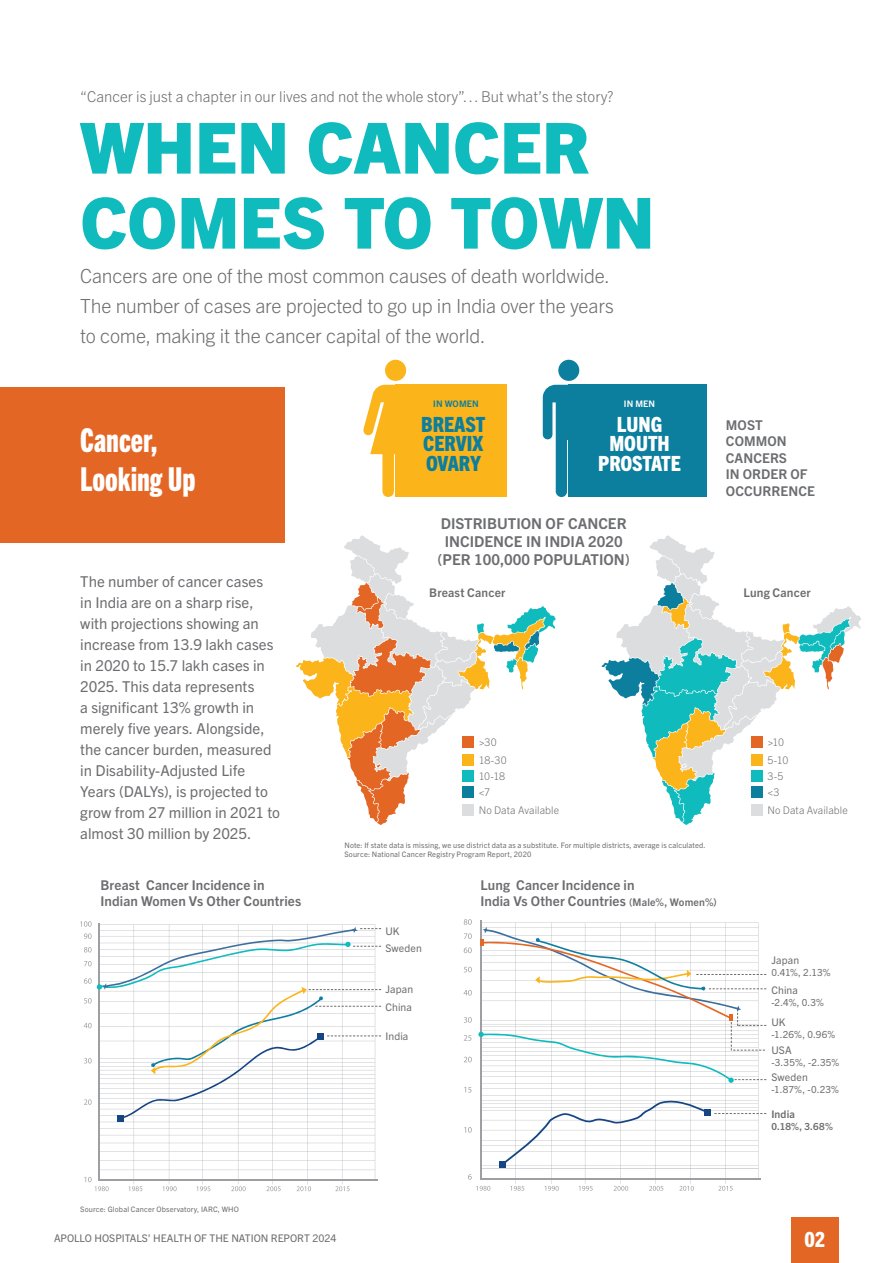
<style>
.page{position:relative;width:893px;height:1263px;background:#fff}
.page>*{position:absolute;margin:0;border:0;box-sizing:border-box;transform-origin:0 0}
.t1{font:800 70.5px/75px "Trade Gothic Next LT Pro";color:#0fbbbd}
.t2{font:33px/39px "Trade Gothic Next LT Pro Hv Cm";color:#fff}
.t3{font:800 condensed 21px/19.5px "Trade Gothic Next LT Pro";color:#fff;text-align:center}
.t4{font:800 condensed 21px/19.5px "Trade Gothic Next LT Pro";color:#0c7e9e;text-align:justify}
.t5{font:300 19.5px/30px "Trade Gothic Next LT Pro";letter-spacing:-.01em;color:#6c6d70}
.t6{font:15px/21px "Trade Gothic Next LT Pro";color:#6c6d70}
.t7{font:300 15px "Trade Gothic Next LT Pro";color:#6c6d70}
.t8{font:700 15px/18px "Trade Gothic Next LT Pro";color:#6c6d70;text-align:center}
.t9{font:700 13.5px/16.5px "Trade Gothic Next LT Pro";letter-spacing:.01em;color:#6c6d70}
.t10{font:700 12px "Trade Gothic Next LT Pro";letter-spacing:.015em;color:#6c6d70}
.t11{font:10.5px "Trade Gothic Next LT Pro";letter-spacing:.005em;color:#6c6d70}
.t12{font:300 10.5px "Trade Gothic Next LT Pro";letter-spacing:.01em;color:#6c6d70}
.t13{font:700 10.5px "Trade Gothic Next LT Pro";letter-spacing:.015em;color:#6c6d70}
.t14{font:9.75px "Trade Gothic Next LT Pro";letter-spacing:.015em;color:#6c6d70}
.t15{font:700 9.75px "Trade Gothic Next LT Pro";color:#6c6d70}
.t16{font:700 9px "Trade Gothic Next LT Pro";letter-spacing:.015em;color:#0c7e9e}
.t17{font:700 9px "Trade Gothic Next LT Pro";color:#fff}
.t18{font:7.5px/9px "Trade Gothic Next LT Pro";letter-spacing:.02em;color:#6c6d70}
.s1{font-size:10.5px}
</style>
<div class="page">
<div style="left:791px;top:1217px;width:48px;height:46px;background:#e36625"></div>
<div style="left:0;top:387px;width:285px;height:155px;background:#e36625"></div>
<svg style="left:296px;top:535px;width:260px;height:290px"></svg>
<div style="left:463px;top:754px;width:11px;height:12px;background:#fbb419"></div>
<div style="left:463px;top:737px;width:11px;height:11px;background:#e36625"></div>
<div style="left:463px;top:770px;width:11px;height:12px;background:#0fbbbd"></div>
<div style="left:463px;top:786px;width:11px;height:12px;background:#0c7e9e"></div>
<div style="left:463px;top:804px;width:11px;height:11px;background:#dcdddf"></div>
<svg style="left:601px;top:535px;width:260px;height:290px"></svg>
<div style="left:396px;top:385px;width:111px;height:112px;background:#fbb419"></div>
<svg style="left:363px;top:385px;width:33px;height:112px"></svg>
<div style="left:385px;top:360px;width:21px;height:21px;background:#fbb419;border-radius:50%"></div>
<svg style="left:543px;top:360px;width:52px;height:137px"></svg>
<div style="left:569px;top:385px;width:138px;height:112px;background:#0c7e9e"></div>
<svg style="left:100px;top:1119px;width:275px;height:65px"></svg>
<svg style="left:84px;top:1177px;width:25px;height:14px"></svg>
<svg style="left:129px;top:1186px;width:13px;height:5px"></svg>
<svg style="left:163px;top:1186px;width:14px;height:5px"></svg>
<svg style="left:197px;top:1186px;width:13px;height:5px"></svg>
<svg style="left:231px;top:1186px;width:15px;height:5px"></svg>
<svg style="left:266px;top:1186px;width:15px;height:5px"></svg>
<svg style="left:297px;top:1186px;width:14px;height:5px"></svg>
<svg style="left:335px;top:1186px;width:15px;height:5px"></svg>
<hr style="left:99px;top:1179px;width:279px;height:1px;background:#9d9fa2">
<hr style="left:99px;top:923px;width:1px;height:256px;background:#9d9fa2">
<div style="left:117px;top:1115px;width:7px;height:6px;background:#154583"></div>
<svg style="left:482px;top:922px;width:276px;height:262px"></svg>
<svg style="left:464px;top:919px;width:8px;height:6px"></svg>
<svg style="left:464px;top:933px;width:8px;height:6px"></svg>
<svg style="left:464px;top:947px;width:8px;height:6px"></svg>
<svg style="left:464px;top:967px;width:8px;height:5px"></svg>
<svg style="left:464px;top:990px;width:8px;height:5px"></svg>
<svg style="left:464px;top:1017px;width:8px;height:6px"></svg>
<svg style="left:464px;top:1057px;width:8px;height:5px"></svg>
<svg style="left:464px;top:1087px;width:7px;height:5px"></svg>
<svg style="left:464px;top:1035px;width:7px;height:6px"></svg>
<svg style="left:464px;top:1127px;width:8px;height:5px"></svg>
<svg style="left:468px;top:1174px;width:4px;height:6px"></svg>
<svg style="left:476px;top:1186px;width:14px;height:5px"></svg>
<svg style="left:510px;top:1186px;width:14px;height:5px"></svg>
<svg style="left:545px;top:1186px;width:14px;height:5px"></svg>
<svg style="left:579px;top:1186px;width:14px;height:5px"></svg>
<svg style="left:614px;top:1186px;width:14px;height:5px"></svg>
<svg style="left:649px;top:1186px;width:14px;height:5px"></svg>
<svg style="left:679px;top:1186px;width:15px;height:5px"></svg>
<svg style="left:718px;top:1186px;width:15px;height:5px"></svg>
<hr style="left:480px;top:1178px;width:281px;height:2px;background:#9d9fa2">
<hr style="left:480px;top:921px;width:2px;height:258px;background:#9d9fa2">
<svg style="left:482px;top:1098px;width:284px;height:71px"></svg>
<svg style="left:80px;top:921px;width:301px;height:198px"></svg>
<svg style="left:478px;top:927px;width:288px;height:156px"></svg>
<p class="t7" style="left:80px;top:86px;width:535px">“Cancer is just a chapter in our lives and not the whole story”… But what’s the story?</p>
<h1 class="t1" style="left:80px;top:106px;width:576px">WHEN CANCER<br>COMES TO TOWN</h1>
<h3 class="t5" style="left:80px;top:260px;width:535px">Cancers are one of the most common causes of death worldwide.<br>The number of cases are projected to go up in India over the years to come, making it the cancer capital of the world.</h3>
<p class="t16" style="left:433px;top:397px;width:47px">IN WOMEN</p>
<p class="t17" style="left:624px;top:397px;width:33px">IN MEN</p>
<h2 class="t2" style="left:80px;top:419px;width:117px">Cancer,<br>Looking Up</h2>
<h3 class="t4" style="left:421px;top:413px;width:66px">BREAST CERVIX OVARY</h3>
<h3 class="t3" style="left:598px;top:413px;width:84px">LUNG<br>MOUTH<br>PROSTATE</h3>
<p class="t8" style="left:437px;top:514px;width:194px">DISTRIBUTION OF CANCER<br>INCIDENCE IN INDIA 2020 (PER 100,000 POPULATION)</p>
<p class="t9" style="left:726px;top:416px;width:91px">MOST<br>COMMON<br>CANCERS<br>IN ORDER OF<br>OCCURRENCE</p>
<p class="t6" style="left:80px;top:570px;width:201px">The number of cancer cases<br>in India are on a sharp rise, with projections showing an increase from 13.9 lakh cases in 2020 to 15.7 lakh cases in<br>2025. This data represents<br>a significant 13% growth in merely five years. Alongside, the cancer burden, measured in Disability-Adjusted Life<br>Years (DALYs), is projected to grow from 27 million in 2021 to almost 30 million by 2025.</p>
<p class="t10" style="left:429px;top:585px;width:78px">Breast Cancer</p>
<p class="t10" style="left:743px;top:585px;width:69px">Lung Cancer</p>
<p class="t12" style="left:479px;top:735px;width:19px">&gt;30</p>
<p class="t12" style="left:767px;top:735px;width:18px">&gt;10</p>
<p class="t12" style="left:479px;top:769px;width:28px">10-18</p>
<p class="t12" style="left:767px;top:769px;width:17px">3-5</p>
<p class="t12" style="left:479px;top:785px;width:13px">&lt;7</p>
<p class="t12" style="left:767px;top:785px;width:14px">&lt;3</p>
<p class="t12" style="left:479px;top:803px;width:82px">No Data Available</p>
<p class="t12" style="left:767px;top:803px;width:82px">No Data Available</p>
<p class="t12" style="left:479px;top:753px;width:29px">18-30</p>
<p class="t12" style="left:767px;top:753px;width:22px">5-10</p>
<p class="t18" style="left:344px;top:840px;width:363px">Note: If state data is missing, we use district data as a substitute. For multiple districts, average is calculated.<br>Source: National Cancer Registry Program Report, 2020</p>
<p class="t9" style="left:101px;top:876px;width:202px">Breast Cancer Incidence in<br>Indian Women Vs Other Countries</p>
<p class="t9" style="left:480px;top:876px;width:238px">Lung Cancer Incidence in<br>India Vs Other Countries <span class="s1">(Male%, Women%)</span></p>
<p class="t11" style="left:385px;top:924px;width:16px">UK</p>
<p class="t11" style="left:385px;top:941px;width:38px">Sweden</p>
<p class="t11" style="left:385px;top:982px;width:29px">Japan</p>
<p class="t11" style="left:385px;top:999px;width:28px">China</p>
<p class="t11" style="left:385px;top:1028px;width:25px">India</p>
<p class="t18" style="left:80px;top:1205px;width:160px">Source: Global Cancer Observatory, IARC, WHO</p>
<p class="t11" style="left:54px;top:1231px;width:284px">APOLLO HOSPITALS’ HEALTH OF THE NATION REPORT 2024</p>
<p class="t11" style="left:771px;top:952px;width:29px">Japan</p>
<p class="t14" style="left:771px;top:965px;width:61px">0.41%, 2.13%</p>
<p class="t11" style="left:771px;top:983px;width:28px">China</p>
<p class="t14" style="left:771px;top:996px;width:54px">-2.4%, 0.3%</p>
<p class="t11" style="left:771px;top:1015px;width:16px">UK</p>
<p class="t14" style="left:771px;top:1028px;width:65px">-1.26%, 0.96%</p>
<p class="t11" style="left:771px;top:1043px;width:22px">USA</p>
<p class="t14" style="left:771px;top:1056px;width:69px">-3.35%, -2.35%</p>
<p class="t11" style="left:771px;top:1070px;width:38px">Sweden</p>
<p class="t14" style="left:771px;top:1083px;width:69px">-1.87%, -0.23%</p>
<p class="t13" style="left:771px;top:1106px;width:25px">India</p>
<p class="t15" style="left:771px;top:1119px;width:63px">0.18%, 3.68%</p>
<h3 class="t3" style="left:804px;top:1228px;width:22px">02</h3>
</div>
